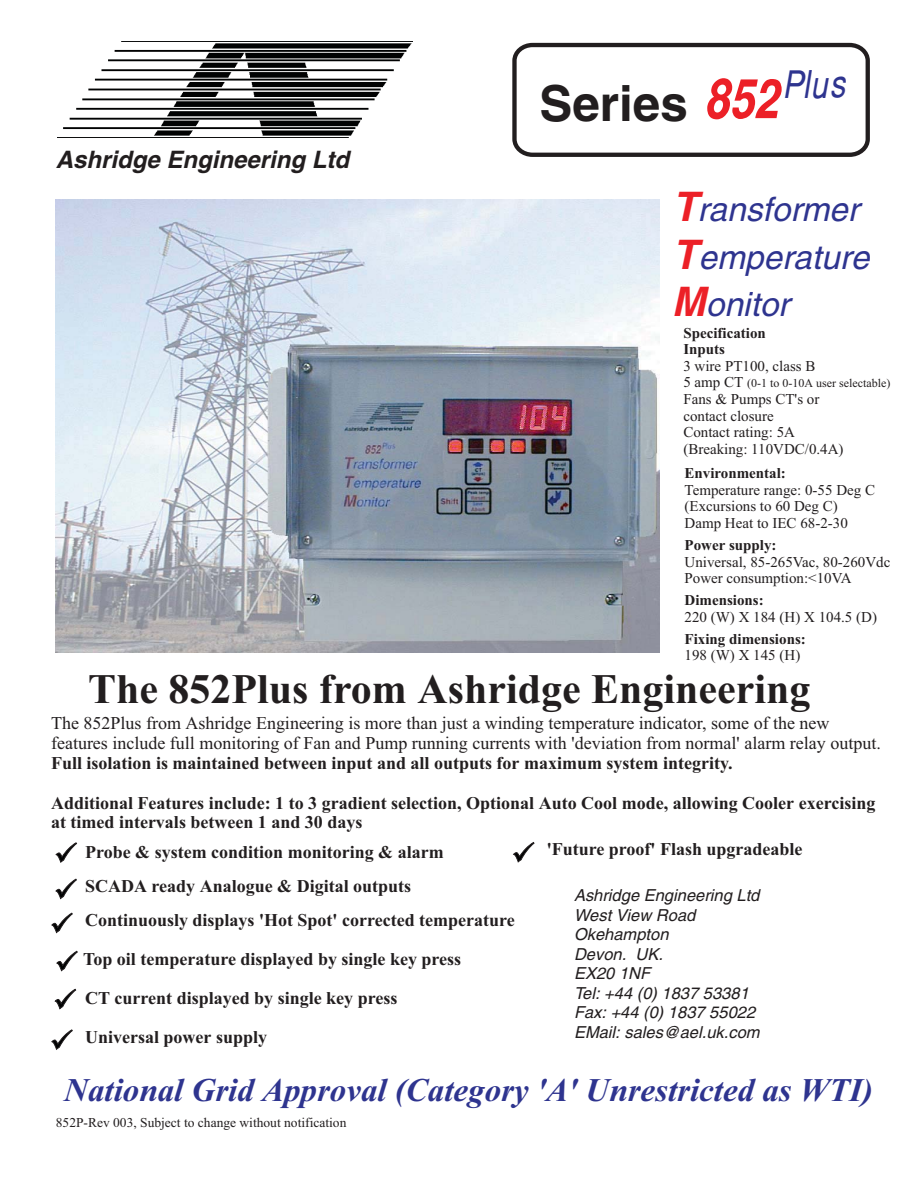
<style>
.page{position:relative;width:918px;height:1188px;background:#fff}
.page>*{position:absolute;margin:0;border:0;box-sizing:border-box;transform-origin:0 0}
.t1{font:italic 700 54px "Switzerland Narrow";color:#ec2027}
.t2{font:700 49.5px "Switzerland";color:#221e1f}
.t3{font:700 42px "Times New Roman";color:#221e1f}
.t4{font:italic 700 40.65px "Switzerland";color:#ec2027}
.t5{font:italic 37.8px "Switzerland Narrow";color:#2e348f}
.t6{font:italic 33.45px/47.4px "Switzerland";color:#2e348f}
.t7{font:italic 700 33px "Times New Roman";color:#2e348f}
.t8{font:italic 700 24px "Switzerland";color:#221e1f}
.t9{font:700 18px/20px "Times New Roman";color:#221e1f}
.t10{font:18px/20px "Times New Roman";color:#221e1f}
.t11{font:italic 16.5px/19.5px "Switzerland";color:#221e1f}
.t12{font:15px/16.6px "Times New Roman";color:#221e1f}
.t13{font:700 15px/16.6px "Times New Roman";color:#221e1f}
.t14{font:13.5px "Times New Roman";color:#221e1f}
.t15{font:12px "Times New Roman";color:#221e1f}
</style>
<div class="page">
<svg style="left:512px;top:42px;width:358px;height:115px"></svg>
<svg style="left:55px;top:989px;width:21px;height:20px"></svg>
<svg style="left:51px;top:913px;width:22px;height:20px"></svg>
<svg style="left:51px;top:1029px;width:22px;height:21px"></svg>
<svg style="left:513px;top:842px;width:21px;height:20px"></svg>
<svg style="left:56px;top:842px;width:21px;height:21px"></svg>
<svg style="left:55px;top:879px;width:22px;height:20px"></svg>
<svg style="left:56px;top:951px;width:22px;height:20px"></svg>
<img style="left:55px;top:199px;width:604px;height:453px">
<img style="left:58px;top:41px;width:355px;height:97px">
<h3 class="t8" style="left:56px;top:151px;width:295px">Ashridge Engineering Ltd</h3>
<h2 class="t2" style="left:539px;top:75px;width:150px">Series</h2>
<h3 class="t5" style="left:782px;top:63px;width:65px">Plus</h3>
<h1 class="t1" style="left:705px;top:68px;width:75px">852</h1>
<h3 class="t4" style="left:673px;top:192px;width:26px">T</h3>
<h3 class="t6" style="left:698px;top:189px;width:173px">ransformer emperature onitor</h3>
<h3 class="t4" style="left:673px;top:239px;width:26px">T</h3>
<h3 class="t4" style="left:672px;top:287px;width:35px">M</h3>
<p class="t13" style="left:683px;top:326px;width:84px">Specification<br>Inputs</p>
<p class="t12" style="left:683px;top:359px;width:162px">3 wire PT100, class B<br>5 amp CT<br>Fans &amp; Pumps CT's or contact closure<br>Contact rating: 5A (Breaking: 110VDC/0.4A)</p>
<p class="t15" style="left:747px;top:379px;width:145px">(0-1 to 0-10A user selectable)</p>
<p class="t13" style="left:685px;top:466px;width:103px">Environmental:</p>
<p class="t12" style="left:685px;top:483px;width:192px">Temperature range: 0-55 Deg C (Excursions to 60 Deg C)<br>Damp Heat to IEC 68-2-30</p>
<p class="t13" style="left:685px;top:539px;width:94px">Power supply:</p>
<p class="t12" style="left:685px;top:555px;width:207px">Universal, 85-265Vac, 80-260Vdc<br>Power consumption:&lt;10VA</p>
<p class="t13" style="left:685px;top:594px;width:81px">Dimensions:</p>
<p class="t12" style="left:685px;top:610px;width:194px">220 (W) X 184 (H) X 104.5 (D)</p>
<p class="t13" style="left:685px;top:632px;width:123px">Fixing dimensions:</p>
<p class="t12" style="left:685px;top:648px;width:117px">198 (W) X 145 (H)</p>
<h3 class="t3" style="left:88px;top:675px;width:724px">The 852Plus from Ashridge Engineering</h3>
<p class="t10" style="left:51px;top:715px;width:831px">The 852Plus from Ashridge Engineering is more than just a winding temperature indicator, some of the new features include full monitoring of Fan and Pump running currents with 'deviation from normal' alarm relay output.</p>
<p class="t9" style="left:51px;top:755px;width:683px">Full isolation is maintained between input and all outputs for maximum system integrity.</p>
<p class="t9" style="left:51px;top:795px;width:826px">Additional Features include: 1 to 3 gradient selection, Optional Auto Cool mode, allowing Cooler exercising at timed intervals between 1 and 30 days</p>
<p class="t9" style="left:85px;top:844px;width:360px">Probe &amp; system condition monitoring &amp; alarm</p>
<p class="t9" style="left:85px;top:878px;width:328px">SCADA ready Analogue &amp; Digital outputs</p>
<p class="t9" style="left:85px;top:912px;width:431px">Continuously displays 'Hot Spot' corrected temperature</p>
<p class="t9" style="left:83px;top:951px;width:380px">Top oil temperature displayed by single key press</p>
<p class="t9" style="left:85px;top:990px;width:314px">CT current displayed by single key press</p>
<p class="t9" style="left:85px;top:1029px;width:184px">Universal power supply</p>
<p class="t9" style="left:547px;top:841px;width:257px">'Future proof' Flash upgradeable</p>
<p class="t11" style="left:574px;top:887px;width:187px">Ashridge Engineering Ltd<br>West View Road<br>Okehampton<br>Devon. UK.<br>EX20 1NF<br>Tel: +44 (0) 1837 53381<br>Fax: +44 (0) 1837 55022<br>EMail: sales@ael.uk.com</p>
<h3 class="t7" style="left:64px;top:1079px;width:811px">National Grid Approval (Category 'A' Unrestricted as WTI)</h3>
<p class="t14" style="left:56px;top:1118px;width:292px">852P-Rev 003, Subject to change without notification</p>
</div>
